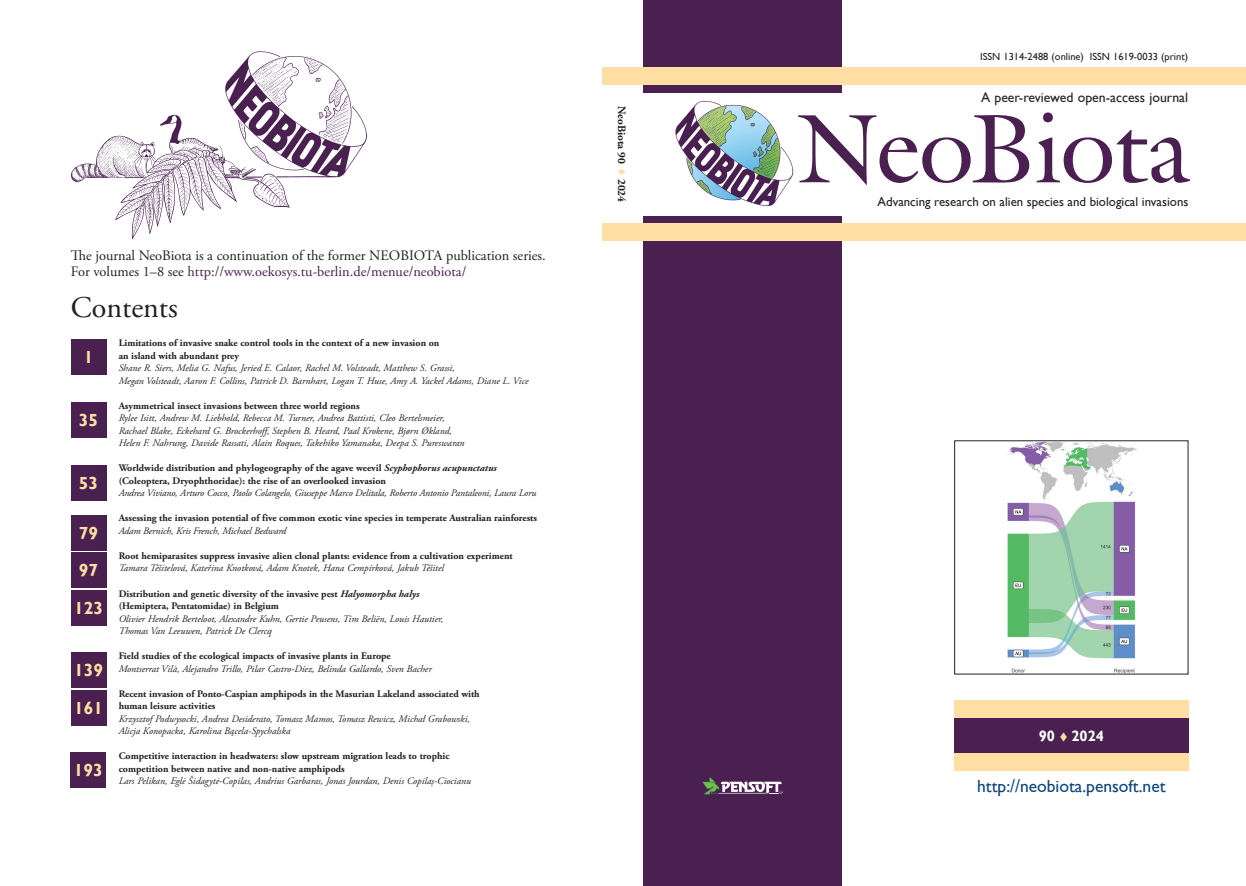
<style>
.page{position:relative;width:1246px;height:886px;background:#fff}
.page>*{position:absolute;margin:0;border:0;box-sizing:border-box;transform-origin:0 0}
.t1{font:96.25px "Galliard IT Cby BT";color:#4a2051}
.t2{font:30px "Adobe Garamond Pro";color:#231f20}
.t3{font:17.5px "Gill Sans";color:#0d467b}
.t4{font:700 17.5px/37.5px "Gill Sans";color:#ffdea4}
.t5{font:700 15px "Gill Sans";color:#fff}
.t6{font:14.38px/16.2px "Adobe Garamond Pro";color:#231f20}
.t7{font:13.75px "Gill Sans";color:#231f20}
.t8{font:12.88px "Gill Sans";color:#231f20}
.t9{font:700 11.25px "Adobe Garamond Pro";color:#231f20}
.t10{font:10.38px "Gill Sans";color:#231f20}
.t11{font:italic 10px/12.5px "Adobe Garamond Pro";color:#231f20}
.t12{font:700 10px/12.5px "Adobe Garamond Pro";color:#231f20}
.s1{color:#4a2051}
.s2{font-style:italic}
.s3{color:#ffdea4}
</style>
<div class="page">
<div style="left:71px;top:339px;width:35px;height:36px;background:#4a2051"></div>
<div style="left:71px;top:465px;width:35px;height:35px;background:#4a2051"></div>
<div style="left:71px;top:402px;width:35px;height:36px;background:#4a2051"></div>
<div style="left:71px;top:515px;width:35px;height:35px;background:#4a2051"></div>
<div style="left:71px;top:552px;width:35px;height:36px;background:#4a2051"></div>
<div style="left:71px;top:590px;width:35px;height:35px;background:#4a2051"></div>
<div style="left:71px;top:652px;width:35px;height:36px;background:#4a2051"></div>
<div style="left:71px;top:752px;width:35px;height:36px;background:#4a2051"></div>
<div style="left:71px;top:690px;width:35px;height:35px;background:#4a2051"></div>
<img style="left:71px;top:51px;width:296px;height:188px">
<div style="left:643px;top:216px;width:198px;height:670px;background:#4a2051"></div>
<div style="left:643px;top:0;width:198px;height:92px;background:#4a2051"></div>
<div style="left:602px;top:67px;width:643px;height:18px;background:#ffdea4"></div>
<div style="left:602px;top:223px;width:643px;height:18px;background:#ffdea4"></div>
<div style="left:954px;top:718px;width:234px;height:35px;background:#4a2051"></div>
<div style="left:954px;top:700px;width:234px;height:18px;background:#ffdea4"></div>
<div style="left:954px;top:753px;width:234px;height:18px;background:#ffdea4"></div>
<img style="left:675px;top:100px;width:119px;height:106px">
<svg style="left:702px;top:777px;width:80px;height:17px"></svg>
<img style="left:1007px;top:442px;width:130px;height:230px">
<h3 class="t6" style="left:71px;top:248px;width:476px">The journal NeoBiota is a continuation of the former NEOBIOTA publication series.<br>For volumes 1–8 see <span class="s1">http://www.oekosys.tu-berlin.de/menue/neobiota/</span></h3>
<h2 class="t2" style="left:71px;top:289px;width:108px">Contents</h2>
<h3 class="t4" style="left:84px;top:338px;width:11px">1</h3>
<p class="t12" style="left:119px;top:337px;width:322px">Limitations of invasive snake control tools in the context of a new invasion on an island with abundant prey</p>
<p class="t11" style="left:119px;top:362px;width:411px">Shane R. Siers, Melia G. Nafus, Jeried E. Calaor, Rachel M. Volsteadt, Matthew S. Grassi,<br>Megan Volsteadt, Aaron F. Collins, Patrick D. Barnhart, Logan T. Huse, Amy A. Yackel Adams, Diane L. Vice</p>
<p class="t12" style="left:119px;top:400px;width:242px">Asymmetrical insect invasions between three world regions</p>
<p class="t11" style="left:119px;top:412px;width:347px">Rylee Isitt, Andrew M. Liebhold, Rebecca M. Turner, Andrea Battisti, Cleo Bertelsmeier,<br>Rachael Blake, Eckehard G. Brockerhoff, Stephen B. Heard, Paal Krokene, Bjørn Økland,<br>Helen F. Nahrung, Davide Rassati, Alain Roques, Takehiko Yamanaka, Deepa S. Pureswaran</p>
<p class="t12" style="left:119px;top:462px;width:379px">Worldwide distribution and phylogeography of the agave weevil <span class="s2">Scyphophorus acupunctatus </span>(Coleoptera, Dryophthoridae): the rise of an overlooked invasion</p>
<p class="t11" style="left:119px;top:487px;width:419px">Andrea Viviano, Arturo Cocco, Paolo Colangelo, Giuseppe Marco Delitala, Roberto Antonio Pantaleoni, Laura Loru</p>
<p class="t12" style="left:119px;top:512px;width:420px">Assessing the invasion potential of five common exotic vine species in temperate Australian rainforests</p>
<p class="t11" style="left:119px;top:525px;width:169px">Adam Bernich, Kris French, Michael Bedward</p>
<p class="t12" style="left:119px;top:550px;width:395px">Root hemiparasites suppress invasive alien clonal plants: evidence from a cultivation experiment</p>
<p class="t11" style="left:119px;top:562px;width:327px">Tamara Těšitelová, Kateřina Knotková, Adam Knotek, Hana Cempírková, Jakub Těšitel</p>
<p class="t12" style="left:119px;top:587px;width:302px">Distribution and genetic diversity of the invasive pest <span class="s2">Halyomorpha halys </span>(Hemiptera, Pentatomidae) in Belgium</p>
<p class="t11" style="left:119px;top:612px;width:326px">Olivier Hendrik Berteloot, Alexandre Kuhn, Gertie Peusens, Tim Beliën, Louis Hautier,<br>Thomas Van Leeuwen, Patrick De Clercq</p>
<p class="t12" style="left:119px;top:650px;width:273px">Field studies of the ecological impacts of invasive plants in Europe</p>
<p class="t11" style="left:119px;top:662px;width:314px">Montserrat Vilà, Alejandro Trillo, Pilar Castro-Díez, Belinda Gallardo, Sven Bacher</p>
<p class="t12" style="left:119px;top:687px;width:362px">Recent invasion of Ponto-Caspian amphipods in the Masurian Lakeland associated with human leisure activities</p>
<p class="t11" style="left:119px;top:712px;width:353px">Krzysztof Podwysocki, Andrea Desiderato, Tomasz Mamos, Tomasz Rewicz, Michał Grabowski,<br>Alicja Konopacka, Karolina Bącela-Spychalska</p>
<p class="t12" style="left:119px;top:750px;width:332px">Competitive interaction in headwaters: slow upstream migration leads to trophic competition between native and non-native amphipods</p>
<p class="t11" style="left:119px;top:775px;width:354px">Lars Pelikan, Eglė Šidagytė-Copilas, Andrius Garbaras, Jonas Jourdan, Denis Copilaș-Ciocianu</p>
<h3 class="t4" style="left:79px;top:401px;width:21px">35</h3>
<h3 class="t4" style="left:79px;top:464px;width:21px">53</h3>
<h3 class="t4" style="left:74px;top:514px;width:30px">79<br>97<br>123</h3>
<h3 class="t4" style="left:74px;top:651px;width:30px">139</h3>
<h3 class="t4" style="left:74px;top:689px;width:30px">161</h3>
<h3 class="t4" style="left:74px;top:751px;width:30px">193</h3>
<p class="t9" style="left:628px;top:106px;width:98px;rotate:90deg">NeoBiota 90 <span class="s3">▼</span> 2024</p>
<p class="t10" style="left:979px;top:51px;width:209px">ISSN 1314-2488 (online) ISSN 1619-0033 (print)</p>
<h3 class="t7" style="left:980px;top:89px;width:208px">A peer-reviewed open-access journal</h3>
<h1 class="t1" style="left:799px;top:86px;width:392px">NeoBiota</h1>
<p class="t8" style="left:877px;top:194px;width:312px">Advancing research on alien species and biological invasions</p>
<h3 class="t5" style="left:1038px;top:727px;width:67px">90 <span class="s3">▼</span> 2024</h3>
<h3 class="t3" style="left:977px;top:776px;width:190px">http://neobiota.pensoft.net</h3>
</div>
